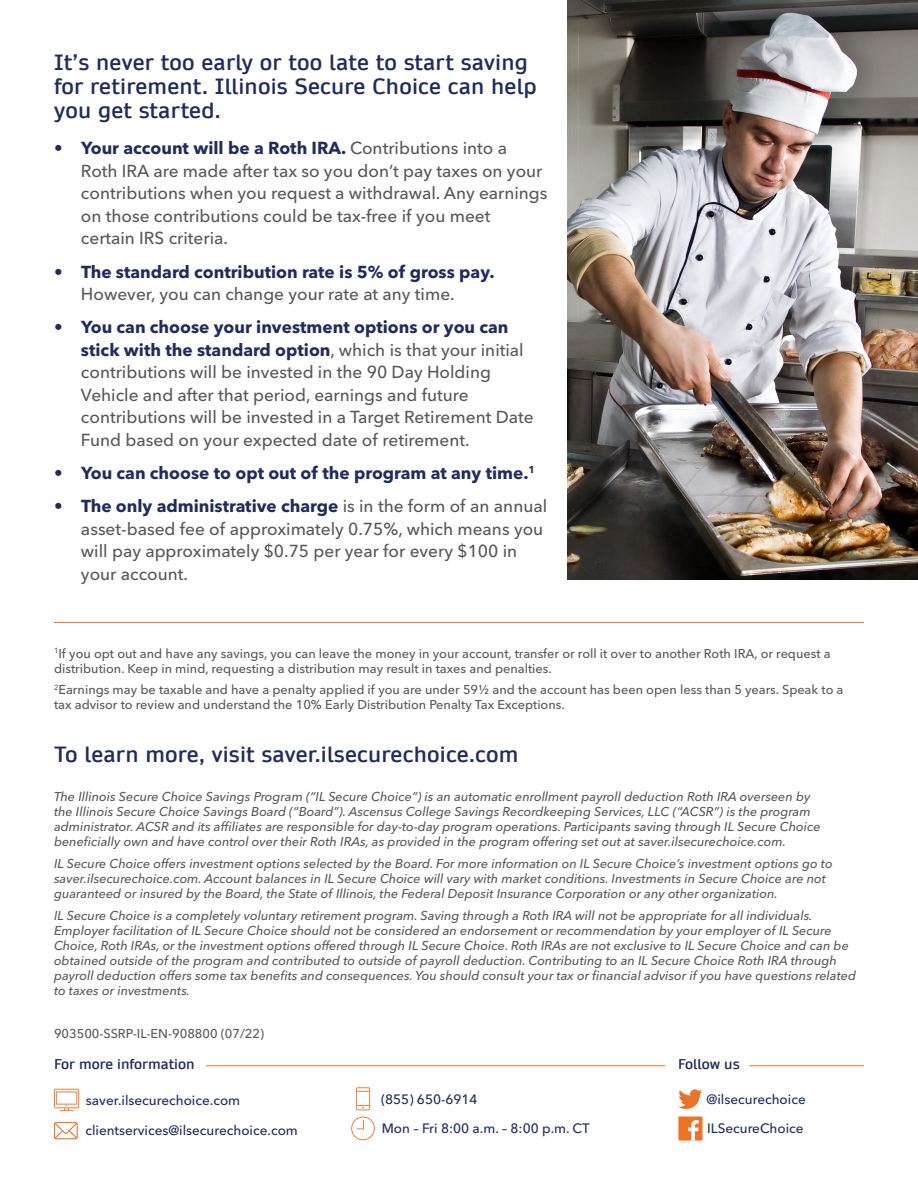
<style>
.page{position:relative;width:918px;height:1188px;background:#fff}
.page>*{position:absolute;margin:0;border:0;box-sizing:border-box;transform-origin:0 0}
.Sub-Subhead{font:600 21px/24px "Daytona Pro";letter-spacing:.01em;color:#202c5f}
.Body{font:500 17.25px/22.5px "Avenir Next Cyr";color:#57585a}
.Body-2{font:700 17.25px/22.5px "Avenir Next Cyr";color:#202c5f}
.Body-3{font:500 13.5px "Avenir Next Cyr";color:#202c5f}
.Body-4{font:600 13.5px "Daytona Pro";color:#202c5f}
.Body-5{font:italic 500 12.75px/15px "Avenir Next Cyr";color:#57585a}
.Body-6{font:500 12.75px/15px "Avenir Next Cyr";color:#57585a}
.s1{color:#202c5f}
.s2{font-weight:700;color:#202c5f}
.s3{font-weight:500}
.s4{font-weight:500;color:#57585a}
</style>
<div class="page">
<img style="left:567px;top:0;width:351px;height:580px">
<hr style="left:54px;top:622px;width:810px;height:1px;background:#ed7225">
<svg style="left:351px;top:1117px;width:24px;height:23px"></svg>
<svg style="left:356px;top:1087px;width:14px;height:23px"></svg>
<svg style="left:54px;top:1089px;width:25px;height:22px"></svg>
<svg style="left:54px;top:1122px;width:24px;height:17px"></svg>
<div style="left:678px;top:1117px;width:24px;height:24px;background:#ed7225"></div>
<svg style="left:688px;top:1120px;width:11px;height:21px"></svg>
<svg style="left:678px;top:1089px;width:24px;height:20px"></svg>
<hr style="left:206px;top:1065px;width:459px;height:1px;background:#ed7225">
<hr style="left:749px;top:1065px;width:115px;height:1px;background:#ed7225">
<p class="Sub-Subhead" style="left:54px;top:50px;width:484px">It’s never too early or too late to start saving for retirement. Illinois Secure Choice can help you get started.</p>
<p class="Body" style="left:81px;top:137px;width:468px;text-indent:-27px"><span class="s1">•</span> <span class="s2">Your account will be a Roth IRA.</span> Contributions into a Roth IRA are made after tax so you don’t pay taxes on your contributions when you request a withdrawal. Any earnings on those contributions could be tax-free if you meet certain IRS criteria.</p>
<p class="Body-2" style="left:81px;top:260px;width:415px;text-indent:-27px"><span class="s3">•</span> The standard contribution rate is 5% of gross pay.<br><span class="s4">However, you can change your rate at any time.</span></p>
<p class="Body" style="left:81px;top:316px;width:454px;text-indent:-27px"><span class="s1">•</span> <span class="s2">You can choose your investment options or you can stick with the standard option</span>, which is that your initial contributions will be invested in the 90 Day Holding Vehicle and after that period, earnings and future contributions will be invested in a Target Retirement Date Fund based on your expected date of retirement.</p>
<p class="Body-2" style="left:54px;top:462px;width:483px"><span class="s3">•</span> You can choose to opt out of the program at any time.<sup>1</sup></p>
<p class="Body" style="left:81px;top:495px;width:468px;text-indent:-27px"><span class="s1">•</span> <span class="s2">The only administrative charge</span> is in the form of an annual asset-based fee of approximately 0.75%, which means you will pay approximately $0.75 per year for every $100 in your account.</p>
<p class="Body-6" style="left:54px;top:646px;width:778px"><sup>1</sup>If you opt out and have any savings, you can leave the money in your account, transfer or roll it over to another Roth IRA, or request a distribution. Keep in mind, requesting a distribution may result in taxes and penalties.</p>
<p class="Body-6" style="left:54px;top:682px;width:791px"><sup>2</sup>Earnings may be taxable and have a penalty applied if you are under 59½ and the account has been open less than 5 years. Speak to a tax advisor to review and understand the 10% Early Distribution Penalty Tax Exceptions.</p>
<p class="Sub-Subhead" style="left:54px;top:742px;width:466px">To learn more, visit saver.ilsecurechoice.com</p>
<p class="Body-5" style="left:54px;top:789px;width:768px">The Illinois Secure Choice Savings Program (“IL Secure Choice”) is an automatic enrollment payroll deduction Roth IRA overseen by the Illinois Secure Choice Savings Board (“Board”). Ascensus College Savings Recordkeeping Services, LLC (“ACSR”) is the program administrator. ACSR and its affiliates are responsible for day-to-day program operations. Participants saving through IL Secure Choice beneficially own and have control over their Roth IRAs, as provided in the program offering set out at saver.ilsecurechoice.com.</p>
<p class="Body-5" style="left:54px;top:856px;width:780px">IL Secure Choice offers investment options selected by the Board. For more information on IL Secure Choice’s investment options go to saver.ilsecurechoice.com. Account balances in IL Secure Choice will vary with market conditions. Investments in Secure Choice are not guaranteed or insured by the Board, the State of Illinois, the Federal Deposit Insurance Corporation or any other organization.</p>
<p class="Body-5" style="left:54px;top:908px;width:804px">IL Secure Choice is a completely voluntary retirement program. Saving through a Roth IRA will not be appropriate for all individuals.<br>Employer facilitation of IL Secure Choice should not be considered an endorsement or recommendation by your employer of IL Secure Choice, Roth IRAs, or the investment options offered through IL Secure Choice. Roth IRAs are not exclusive to IL Secure Choice and can be obtained outside of the program and contributed to outside of payroll deduction. Contributing to an IL Secure Choice Roth IRA through payroll deduction offers some tax benefits and consequences. You should consult your tax or financial advisor if you have questions related to taxes or investments.</p>
<p class="Body-6" style="left:54px;top:1026px;width:212px">903500-SSRP-IL-EN-908800 (07/22)</p>
<p class="Body-4" style="left:54px;top:1055px;width:142px">For more information</p>
<p class="Body-4" style="left:678px;top:1055px;width:63px">Follow us</p>
<p class="Body-3" style="left:86px;top:1092px;width:156px">saver.ilsecurechoice.com</p>
<p class="Body-3" style="left:85px;top:1123px;width:214px">clientservices@ilsecurechoice.com</p>
<p class="Body-3" style="left:381px;top:1091px;width:98px">(855) 650-6914</p>
<p class="Body-3" style="left:707px;top:1091px;width:101px">@ilsecurechoice</p>
<p class="Body-3" style="left:382px;top:1120px;width:210px">Mon – Fri 8:00 a.m. – 8:00 p.m. CT</p>
<p class="Body-3" style="left:707px;top:1120px;width:98px">ILSecureChoice</p>
</div>
